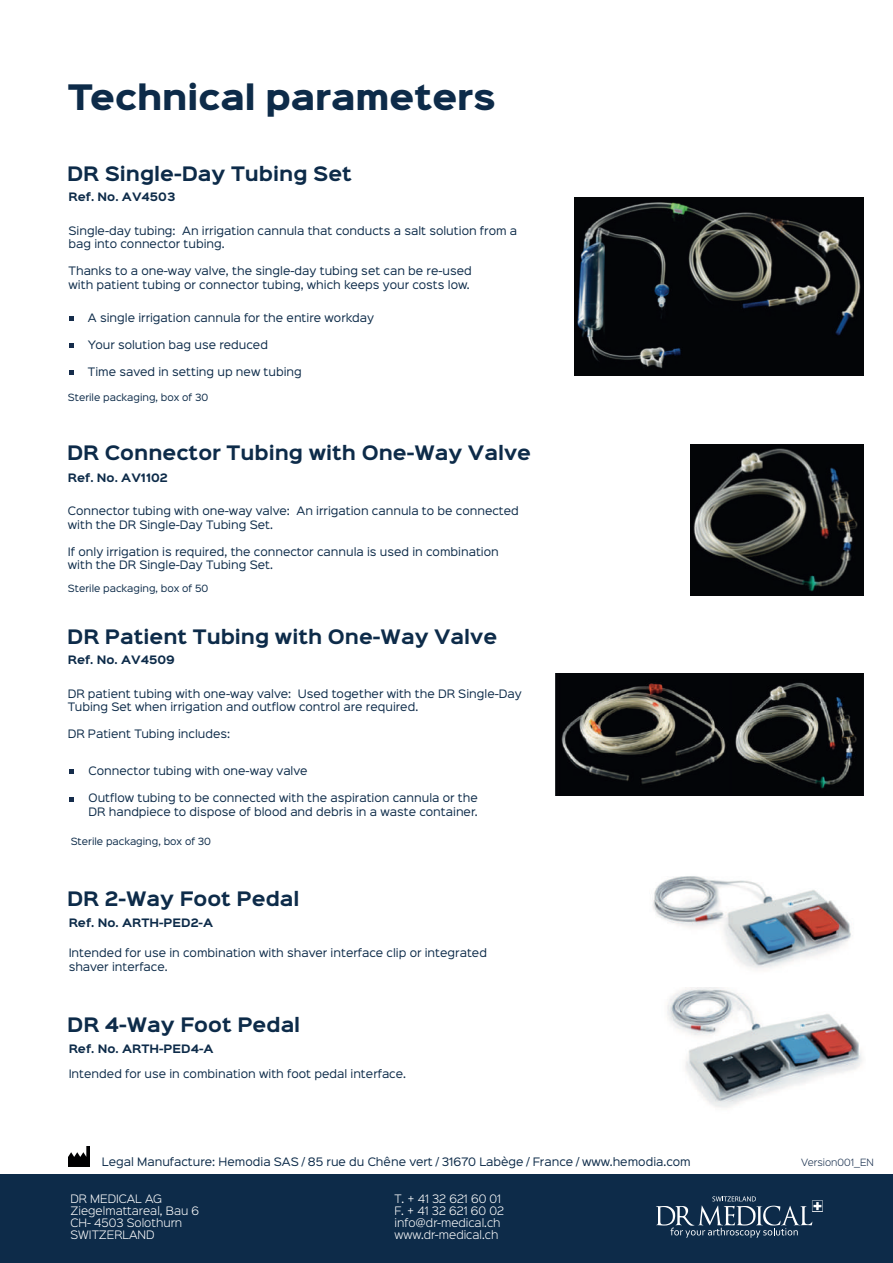
<style>
.page{position:relative;width:893px;height:1263px;background:#fff}
.page>*{position:absolute;margin:0;border:0;box-sizing:border-box;transform-origin:0 0}
.t1{font:900 31.65px "Sinkin Sans 800";color:#0d2b49}
.t2{font:700 18px "Sinkin Sans 700";color:#0d2b49}
.t3{font:10.5px/13.5px "Sinkin Sans 400";color:#0d2b49}
.t4{font:300 10.5px "Sinkin Sans 300";color:#fff}
.t5{font:700 10.5px "Sinkin Sans 700";color:#0d2b49}
.t6{font:9px "Sinkin Sans 400";color:#0d2b49}
.t7{font:300 9px "Sinkin Sans 300";color:#152c4b}
</style>
<div class="page">
<img style="left:652px;top:876px;width:199px;height:112px">
<img style="left:667px;top:988px;width:195px;height:120px">
<div style="left:0;top:1174px;width:893px;height:89px;background:#0d2b49"></div>
<svg style="left:656px;top:1196px;width:167px;height:42px"></svg>
<svg style="left:69px;top:316px;width:4px;height:4px"></svg>
<svg style="left:69px;top:344px;width:4px;height:4px"></svg>
<svg style="left:69px;top:370px;width:4px;height:5px"></svg>
<svg style="left:69px;top:769px;width:5px;height:5px"></svg>
<svg style="left:69px;top:797px;width:5px;height:4px"></svg>
<img style="left:574px;top:198px;width:289px;height:178px">
<img style="left:690px;top:445px;width:174px;height:151px">
<img style="left:556px;top:673px;width:307px;height:122px">
<img style="left:69px;top:1147px;width:21px;height:19px">
<h1 class="t1" style="left:68px;top:81px;width:429px">Technical parameters</h1>
<h2 class="t2" style="left:67px;top:165px;width:286px">DR Single-Day Tubing Set</h2>
<p class="t5" style="left:69px;top:191px;width:108px">Ref. No. AV4503</p>
<p class="t3" style="left:69px;top:223px;width:450px">Single-day tubing: An irrigation cannula that conducts a salt solution from a bag into connector tubing.</p>
<p class="t3" style="left:69px;top:263px;width:405px">Thanks to a one-way valve, the single-day tubing set can be re-used with patient tubing or connector tubing, which keeps your costs low.</p>
<p class="t3" style="left:88px;top:310px;width:288px">A single irrigation cannula for the entire workday</p>
<p class="t3" style="left:88px;top:337px;width:182px">Your solution bag use reduced</p>
<p class="t3" style="left:88px;top:364px;width:215px">Time saved in setting up new tubing</p>
<p class="t6" style="left:68px;top:389px;width:142px">Sterile packaging, box of 30</p>
<h2 class="t2" style="left:67px;top:444px;width:465px">DR Connector Tubing with One-Way Valve</h2>
<p class="t5" style="left:68px;top:472px;width:101px">Ref. No. AV1102</p>
<p class="t3" style="left:68px;top:503px;width:453px">Connector tubing with one-way valve: An irrigation cannula to be connected with the DR Single-Day Tubing Set.</p>
<p class="t3" style="left:68px;top:544px;width:432px">If only irrigation is required, the connector cannula is used in combination with the DR Single-Day Tubing Set.</p>
<p class="t6" style="left:68px;top:581px;width:142px">Sterile packaging, box of 50</p>
<h2 class="t2" style="left:67px;top:627px;width:432px">DR Patient Tubing with One-Way Valve</h2>
<p class="t5" style="left:68px;top:654px;width:109px">Ref. No. AV4509</p>
<p class="t3" style="left:68px;top:686px;width:455px">DR patient tubing with one-way valve: Used together with the DR Single-Day<br>Tubing Set when irrigation and outflow control are required.</p>
<p class="t3" style="left:68px;top:726px;width:164px">DR Patient Tubing includes:</p>
<p class="t3" style="left:89px;top:763px;width:221px">Connector tubing with one-way valve</p>
<p class="t3" style="left:89px;top:790px;width:391px">Outflow tubing to be connected with the aspiration cannula or the<br>DR handpiece to dispose of blood and debris in a waste container.</p>
<p class="t6" style="left:71px;top:834px;width:142px">Sterile packaging, box of 30</p>
<h2 class="t2" style="left:67px;top:889px;width:234px">DR 2-Way Foot Pedal</h2>
<p class="t3" style="left:69px;top:945px;width:420px">Intended for use in combination with shaver interface clip or integrated shaver interface.</p>
<p class="t5" style="left:69px;top:917px;width:146px">Ref. No. ARTH-PED2-A</p>
<h2 class="t2" style="left:67px;top:1015px;width:235px">DR 4-Way Foot Pedal</h2>
<p class="t3" style="left:69px;top:1066px;width:339px">Intended for use in combination with foot pedal interface.</p>
<p class="t5" style="left:69px;top:1043px;width:146px">Ref. No. ARTH-PED4-A</p>
<p class="t3" style="left:102px;top:1154px;width:590px">Legal Manufacture: Hemodia SAS / 85 rue du Chêne vert / 31670 Labège / France / www.hemodia.com</p>
<p class="t4" style="left:71px;top:1190px;width:93px">DR MEDICAL AG</p>
<p class="t4" style="left:395px;top:1190px;width:108px">T. + 41 32 621 60 01</p>
<p class="t4" style="left:71px;top:1202px;width:130px">Ziegelmattareal, Bau 6</p>
<p class="t4" style="left:395px;top:1202px;width:111px">F. + 41 32 621 60 02</p>
<p class="t4" style="left:71px;top:1214px;width:113px">CH- 4503 Solothurn</p>
<p class="t4" style="left:395px;top:1214px;width:108px">info@dr-medical.ch</p>
<p class="t4" style="left:71px;top:1226px;width:86px">SWITZERLAND</p>
<p class="t4" style="left:395px;top:1226px;width:105px">www.dr-medical.ch</p>
<p class="t7" style="left:801px;top:1155px;width:74px">Version001_EN</p>
</div>
